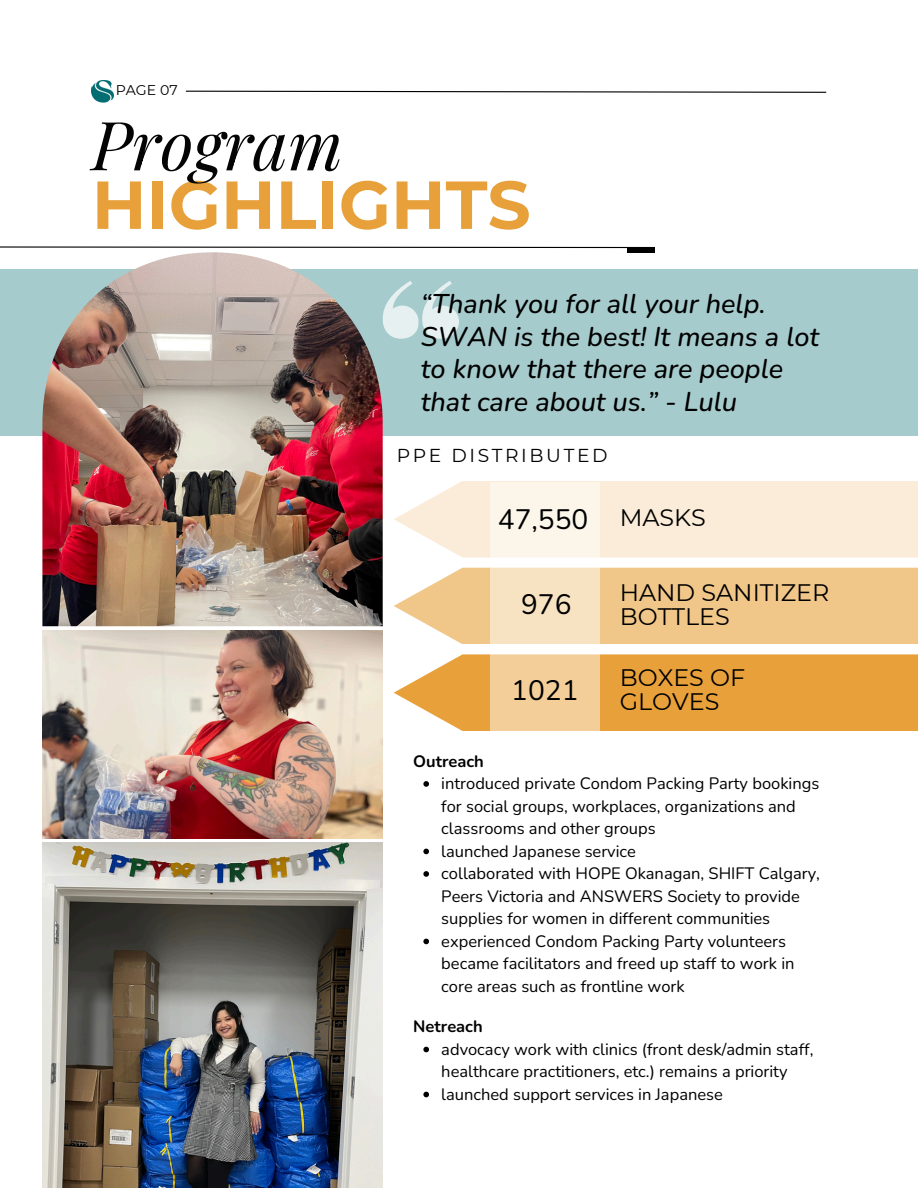
<style>
.page{position:relative;width:918px;height:1188px;background:#fff}
.page>*{position:absolute;margin:0;border:0;box-sizing:border-box;transform-origin:0 0}
.t1{font:700 67.8px "Montserrat";color:#e8a13a}
.t2{font:italic 67.8px "Playfair Display";color:#040404}
.t3{font:28.05px "Nunito";color:#000}
.t4{font:italic 500 27px/32.7px "Nunito";color:#000}
.t5{font:23.85px/23.9px "Montserrat";color:#000}
.t6{font:18.75px "Montserrat";letter-spacing:.14em;color:#000}
.t7{font:16.5px/22.5px "Nunito";color:#000}
.t8{font:700 16.5px "Nunito";color:#000}
.t9{font:14.1px "Montserrat";color:#000}
</style>
<div class="page">
<img style="left:92px;top:81px;width:21px;height:22px">
<svg style="left:185px;top:90px;width:642px;height:3px"></svg>
<svg style="left:0;top:246px;width:655px;height:3px"></svg>
<div style="left:627px;top:247px;width:27px;height:5px;background:#000"></div>
<div style="left:0;top:269px;width:918px;height:167px;background:#a6cbcd"></div>
<svg style="left:383px;top:281px;width:76px;height:58px"></svg>
<img style="left:42px;top:252px;width:341px;height:374px">
<img style="left:42px;top:843px;width:340px;height:345px">
<img style="left:42px;top:631px;width:340px;height:208px">
<svg style="left:423px;top:781px;width:6px;height:6px"></svg>
<svg style="left:423px;top:849px;width:6px;height:5px"></svg>
<svg style="left:423px;top:871px;width:6px;height:6px"></svg>
<svg style="left:423px;top:939px;width:6px;height:5px"></svg>
<svg style="left:423px;top:1047px;width:6px;height:5px"></svg>
<svg style="left:423px;top:1092px;width:6px;height:5px"></svg>
<svg style="left:394px;top:654px;width:524px;height:77px;background:#eaa94b"></svg>
<svg style="left:394px;top:481px;width:524px;height:77px;background:#faeddb"></svg>
<svg style="left:394px;top:568px;width:524px;height:76px;background:#f2cb92"></svg>
<svg style="left:490px;top:483px;width:109px;height:248px;background:#f7e3c6"></svg>
<p class="t9" style="left:116px;top:81px;width:63px">PAGE 07</p>
<h3 class="t2" style="left:92px;top:97px;width:253px">Program</h3>
<p class="t1" style="left:92px;top:163px;width:440px">HIGHLIGHTS</p>
<h6 class="t4" style="left:421px;top:288px;width:400px">“Thank you for all your help.<br>SWAN is the best! It means a lot to know that there are people that care about us.” - Lulu</h6>
<p class="t6" style="left:397px;top:444px;width:212px">PPE DISTRIBUTED</p>
<p class="t3" style="left:498px;top:500px;width:92px">47,550</p>
<p class="t5" style="left:620px;top:505px;width:88px">MASKS</p>
<p class="t3" style="left:521px;top:586px;width:52px">976</p>
<p class="t3" style="left:511px;top:671px;width:69px">1021</p>
<p class="t5" style="left:620px;top:581px;width:211px">HAND SANITIZER<br>BOTTLES</p>
<p class="t5" style="left:620px;top:666px;width:127px">BOXES OF<br>GLOVES</p>
<h4 class="t8" style="left:413px;top:750px;width:72px">Outreach</h4>
<h4 class="t7" style="left:441px;top:772px;width:380px">introduced private Condom Packing Party bookings for social groups, workplaces, organizations and classrooms and other groups</h4>
<h4 class="t7" style="left:441px;top:840px;width:196px">launched Japanese service</h4>
<h5 class="t7" style="left:441px;top:862px;width:380px">collaborated with HOPE Okanagan, SHIFT Calgary,<br>Peers Victoria and ANSWERS Society to provide supplies for women in different communities</h5>
<p class="t7" style="left:441px;top:930px;width:355px">experienced Condom Packing Party volunteers became facilitators and freed up staff to work in core areas such as frontline work</p>
<h5 class="t8" style="left:413px;top:1015px;width:71px">Netreach</h5>
<p class="t7" style="left:441px;top:1038px;width:374px">advocacy work with clinics (front desk/admin staff, healthcare practitioners, etc.) remains a priority</p>
<p class="t7" style="left:441px;top:1083px;width:283px">launched support services in Japanese</p>
</div>
